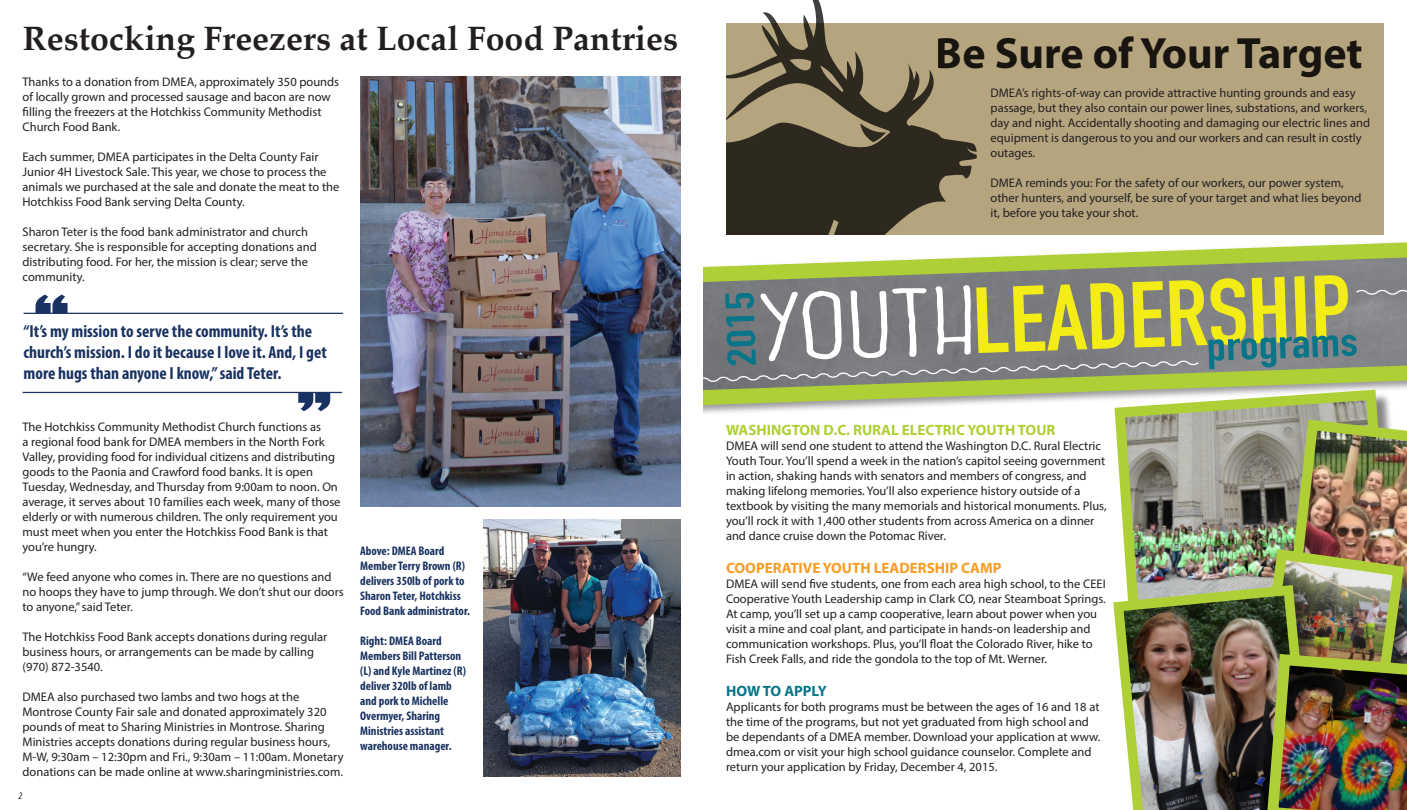
<style>
.page{position:relative;width:1407px;height:810px;background:#fff}
.page>*{position:absolute;margin:0;border:0;box-sizing:border-box;transform-origin:0 0}
.t1{font:700 44px "Myriad Pro";color:#231f20}
.t2{font:700 33.75px "Palatino";color:#231f20}
.t3{font:700 condensed 17.5px/21px "Myriad Pro";color:#1a3261}
.t4{font:700 15px "Myriad Pro";color:#aed036}
.t5{font:700 15px "Myriad Pro";color:#f89c23}
.t6{font:700 15px "Myriad Pro";color:#087588}
.t7{font:12.5px/15px "Myriad Pro";color:#231f20}
.t8{font:700 condensed 12.5px/15px "Myriad Pro";color:#1a3261}
.t9{font:italic condensed 10px "Myriad Pro";color:#231f20}
</style>
<div class="page">
<svg style="left:703px;top:227px;width:703px;height:48px"></svg>
<img style="left:360px;top:77px;width:321px;height:429px">
<svg style="left:36px;top:295px;width:32px;height:18px"></svg>
<hr style="left:24px;top:313px;width:319px;height:1px;background:#1a3261">
<svg style="left:298px;top:393px;width:32px;height:18px"></svg>
<hr style="left:22px;top:392px;width:320px;height:1px;background:#1a3261">
<img style="left:483px;top:520px;width:198px;height:256px">
<div style="left:726px;top:23px;width:657px;height:212px;background:#b4a57f"></div>
<svg style="left:726px;top:0;width:250px;height:235px"></svg>
<img style="left:703px;top:275px;width:703px;height:535px">
<p class="t2" style="left:22px;top:10px;width:657px">Restocking Freezers at Local Food Pantries</p>
<p class="t7" style="left:22px;top:74px;width:318px">Thanks to a donation from DMEA, approximately 350 pounds of locally grown and processed sausage and bacon are now filling the freezers at the Hotchkiss Community Methodist Church Food Bank.</p>
<p class="t7" style="left:22px;top:149px;width:318px">Each summer, DMEA participates in the Delta County Fair Junior 4H Livestock Sale. This year, we chose to process the animals we purchased at the sale and donate the meat to the Hotchkiss Food Bank serving Delta County.</p>
<p class="t7" style="left:22px;top:224px;width:296px">Sharon Teter is the food bank administrator and church secretary. She is responsible for accepting donations and distributing food. For her, the mission is clear; serve the community.</p>
<p class="t3" style="left:24px;top:320px;width:305px">“It’s my mission to serve the community. It’s the church’s mission. I do it because I love it. And, I get more hugs than anyone I know,” said Teter.</p>
<p class="t7" style="left:22px;top:419px;width:319px">The Hotchkiss Community Methodist Church functions as<br>a regional food bank for DMEA members in the North Fork Valley, providing food for individual citizens and distributing goods to the Paonia and Crawford food banks. It is open Tuesday, Wednesday, and Thursday from 9:00am to noon. On average, it serves about 10 families each week, many of those elderly or with numerous children. The only requirement you must meet when you enter the Hotchkiss Food Bank is that you’re hungry.</p>
<p class="t7" style="left:22px;top:569px;width:323px">“We feed anyone who comes in. There are no questions and no hoops they have to jump through. We don’t shut our doors to anyone,” said Teter.</p>
<p class="t7" style="left:22px;top:629px;width:306px">The Hotchkiss Food Bank accepts donations during regular business hours, or arrangements can be made by calling (970) 872-3540.</p>
<p class="t7" style="left:22px;top:689px;width:322px">DMEA also purchased two lambs and two hogs at the Montrose County Fair sale and donated approximately 320 pounds of meat to Sharing Ministries in Montrose. Sharing Ministries accepts donations during regular business hours, M-W, 9:30am – 12:30pm and Fri., 9:30am – 11:00am. Monetary donations can be made online at www.sharingministries.com.</p>
<p class="t9" style="left:19px;top:789px;width:5px">2</p>
<p class="t8" style="left:360px;top:543px;width:111px">Above: DMEA Board<br>Member Terry Brown (R) delivers 350lb of pork to<br>Sharon Teter, Hotchkiss<br>Food Bank administrator.</p>
<p class="t8" style="left:360px;top:633px;width:107px">Right: DMEA Board<br>Members Bill Patterson (L) and Kyle Martinez (R) deliver 320lb of lamb and pork to Michelle<br>Overmyer, Sharing<br>Ministries assistant warehouse manager.</p>
<h1 class="t1" style="left:935px;top:25px;width:428px">Be Sure of Your Target</h1>
<p class="t7" style="left:990px;top:85px;width:381px">DMEA’s rights-of-way can provide attractive hunting grounds and easy passage, but they also contain our power lines, substations, and workers, day and night. Accidentally shooting and damaging our electric lines and equipment is dangerous to you and our workers and can result in costly outages.</p>
<p class="t7" style="left:990px;top:175px;width:372px">DMEA reminds you: For the safety of our workers, our power system, other hunters, and yourself, be sure of your target and what lies beyond it, before you take your shot.</p>
<p class="t4" style="left:726px;top:420px;width:331px">WASHINGTON D.C. RURAL ELECTRIC YOUTH TOUR</p>
<p class="t7" style="left:726px;top:438px;width:382px">DMEA will send one student to attend the Washington D.C. Rural Electric Youth Tour. You’ll spend a week in the nation’s capitol seeing government in action, shaking hands with senators and members of congress, and making lifelong memories. You’ll also experience history outside of a textbook by visiting the many memorials and historical monuments. Plus, you’ll rock it with 1,400 other students from across America on a dinner and dance cruise down the Potomac River.</p>
<p class="t5" style="left:726px;top:558px;width:277px">COOPERATIVE YOUTH LEADERSHIP CAMP</p>
<p class="t7" style="left:726px;top:576px;width:381px">DMEA will send five students, one from each area high school, to the CEEI Cooperative Youth Leadership camp in Clark CO, near Steamboat Springs.<br>At camp, you’ll set up a camp cooperative, learn about power when you visit a mine and coal plant, and participate in hands-on leadership and communication workshops. Plus, you’ll float the Colorado River, hike to Fish Creek Falls, and ride the gondola to the top of Mt. Werner.</p>
<p class="t6" style="left:726px;top:681px;width:102px">HOW TO APPLY</p>
<p class="t7" style="left:726px;top:699px;width:376px">Applicants for both programs must be between the ages of 16 and 18 at the time of the programs, but not yet graduated from high school and be dependants of a DMEA member. Download your application at www. dmea.com or visit your high school guidance counselor. Complete and return your application by Friday, December 4, 2015.</p>
</div>
